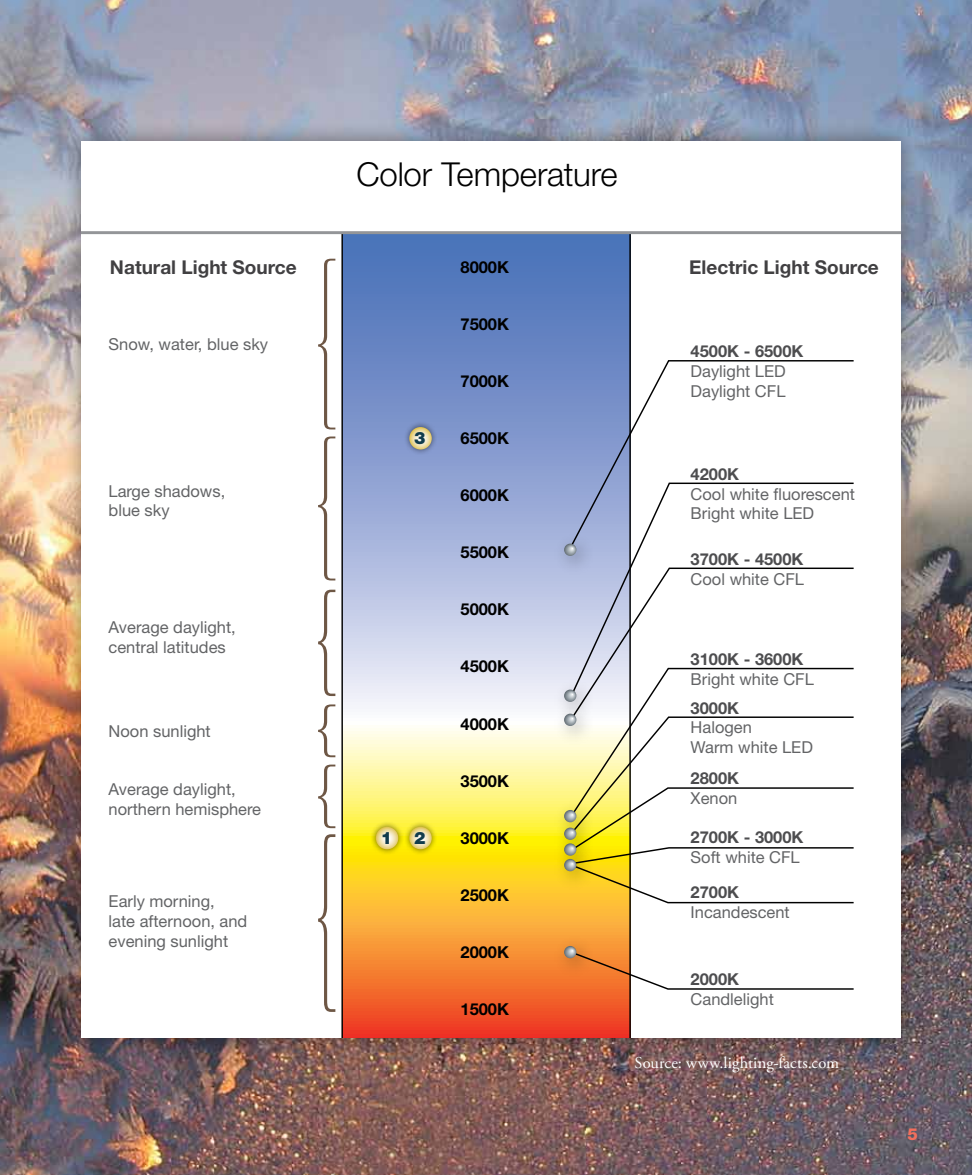
<style>
.page{position:relative;width:972px;height:1175px;background:#fff}
.page>*{position:absolute;margin:0;border:0;box-sizing:border-box;transform-origin:0 0}
.t1{font:300 33px "Helvetica Neue LT Std";letter-spacing:-.005em;color:#000}
.t2{font:700 19.05px "Helvetica Neue LT Std";color:#414042}
.t3{font:900 17.1px "Helvetica Neue LT Std";color:#113c4c}
.t4{font:16.5px/19.8px "Helvetica Neue LT Std";color:#636466}
.t5{font:700 16.5px "Helvetica Neue LT Std";color:#000}
.t6{font:700 16.5px "Helvetica Neue LT Std";color:#4d4d4f}
.t7{font:16.5px "Adobe Garamond Pro";letter-spacing:.01em;color:#fff}
.t8{font:800 16.5px "Helvetica Neue LT Std";color:#f36f5d}
</style>
<div class="page">
<img style="left:0;top:0;width:972px;height:1174px">
<div style="left:62px;top:122px;width:858px;height:934px;background:#000;opacity:.4"></div>
<svg style="left:81px;top:141px;width:820px;height:24px"></svg>
<div style="left:81px;top:165px;width:820px;height:872px;background:#fff"></div>
<svg style="left:341px;top:234px;width:290px;height:803px;background:#b7aaa1"></svg>
<svg style="left:568px;top:359px;width:286px;height:167px"></svg>
<svg style="left:569px;top:482px;width:285px;height:85px"></svg>
<img style="left:546px;top:526px;width:57px;height:56px">
<svg style="left:564px;top:543px;width:12px;height:13px"></svg>
<img style="left:546px;top:672px;width:18px;height:24px">
<img style="left:546px;top:696px;width:18px;height:56px">
<img style="left:546px;top:792px;width:18px;height:17px">
<img style="left:546px;top:809px;width:18px;height:16px">
<img style="left:546px;top:825px;width:18px;height:16px">
<img style="left:546px;top:841px;width:18px;height:56px">
<svg style="left:564px;top:567px;width:290px;height:337px"></svg>
<img style="left:546px;top:928px;width:57px;height:56px">
<svg style="left:564px;top:946px;width:290px;height:44px"></svg>
<svg style="left:318px;top:589px;width:17px;height:107px"></svg>
<svg style="left:318px;top:259px;width:17px;height:170px"></svg>
<svg style="left:318px;top:436px;width:17px;height:144px"></svg>
<svg style="left:318px;top:764px;width:17px;height:64px"></svg>
<svg style="left:318px;top:704px;width:17px;height:53px"></svg>
<svg style="left:318px;top:834px;width:17px;height:177px"></svg>
<hr style="left:81px;top:231px;width:820px;height:3px;background:#939598">
<div style="left:370px;top:821px;width:35px;height:34px;background:#000;opacity:.54"></div>
<svg style="left:376px;top:826px;width:22px;height:23px"></svg>
<div style="left:403px;top:821px;width:35px;height:34px;background:#000;opacity:.54"></div>
<svg style="left:409px;top:826px;width:23px;height:23px"></svg>
<div style="left:403px;top:421px;width:35px;height:35px;background:#000;opacity:.54"></div>
<svg style="left:409px;top:427px;width:23px;height:22px"></svg>
<h1 class="t1" style="left:356px;top:154px;width:263px">Color Temperature</h1>
<p class="t2" style="left:110px;top:256px;width:188px">Natural Light Source</p>
<p class="t2" style="left:689px;top:256px;width:191px">Electric Light Source</p>
<p class="t5" style="left:461px;top:256px;width:50px">8000K</p>
<p class="t4" style="left:109px;top:334px;width:161px">Snow, water, blue sky</p>
<p class="t4" style="left:109px;top:480px;width:118px">Large shadows, blue sky</p>
<p class="t4" style="left:109px;top:617px;width:129px">Average daylight, central latitudes</p>
<p class="t4" style="left:109px;top:720px;width:104px">Noon sunlight</p>
<p class="t4" style="left:109px;top:779px;width:154px">Average daylight, northern hemisphere</p>
<p class="t4" style="left:109px;top:891px;width:140px">Early morning,<br>late afternoon, and evening sunlight</p>
<p class="t3" style="left:414px;top:428px;width:13px">3</p>
<p class="t3" style="left:381px;top:827px;width:13px">1</p>
<p class="t3" style="left:414px;top:827px;width:13px">2</p>
<p class="t5" style="left:461px;top:313px;width:50px">7500K</p>
<p class="t5" style="left:461px;top:371px;width:50px">7000K</p>
<p class="t5" style="left:461px;top:428px;width:50px">6500K</p>
<p class="t5" style="left:461px;top:485px;width:50px">6000K</p>
<p class="t5" style="left:461px;top:542px;width:50px">5500K</p>
<p class="t5" style="left:461px;top:599px;width:50px">5000K</p>
<p class="t5" style="left:461px;top:656px;width:50px">4500K</p>
<p class="t5" style="left:461px;top:713px;width:50px">4000K</p>
<p class="t5" style="left:461px;top:770px;width:50px">3500K</p>
<p class="t5" style="left:461px;top:827px;width:50px">3000K</p>
<p class="t5" style="left:461px;top:884px;width:50px">2500K</p>
<p class="t5" style="left:461px;top:942px;width:50px">2000K</p>
<p class="t5" style="left:461px;top:999px;width:50px">1500K</p>
<p class="t6" style="left:691px;top:341px;width:114px">4500K - 6500K</p>
<p class="t4" style="left:691px;top:361px;width:97px">Daylight LED<br>Daylight CFL</p>
<p class="t6" style="left:691px;top:463px;width:50px">4200K</p>
<p class="t4" style="left:691px;top:483px;width:166px">Cool white fluorescent<br>Bright white LED</p>
<p class="t6" style="left:691px;top:549px;width:114px">3700K - 4500K</p>
<p class="t4" style="left:691px;top:568px;width:115px">Cool white CFL</p>
<p class="t6" style="left:691px;top:648px;width:114px">3100K - 3600K</p>
<p class="t4" style="left:691px;top:668px;width:125px">Bright white CFL</p>
<p class="t6" style="left:691px;top:697px;width:50px">3000K</p>
<p class="t4" style="left:691px;top:717px;width:124px">Halogen<br>Warm white LED</p>
<p class="t6" style="left:691px;top:768px;width:50px">2800K</p>
<p class="t4" style="left:691px;top:788px;width:48px">Xenon</p>
<p class="t6" style="left:691px;top:827px;width:114px">2700K - 3000K</p>
<p class="t4" style="left:691px;top:847px;width:111px">Soft white CFL</p>
<p class="t6" style="left:691px;top:882px;width:50px">2700K</p>
<p class="t4" style="left:691px;top:902px;width:101px">Incandescent</p>
<p class="t6" style="left:691px;top:968px;width:50px">2000K</p>
<p class="t4" style="left:691px;top:988px;width:85px">Candlelight</p>
<p class="t7" style="left:634px;top:1052px;width:206px">Source: www.lighting-facts.com</p>
<p class="t8" style="left:908px;top:1124px;width:12px">5</p>
</div>
